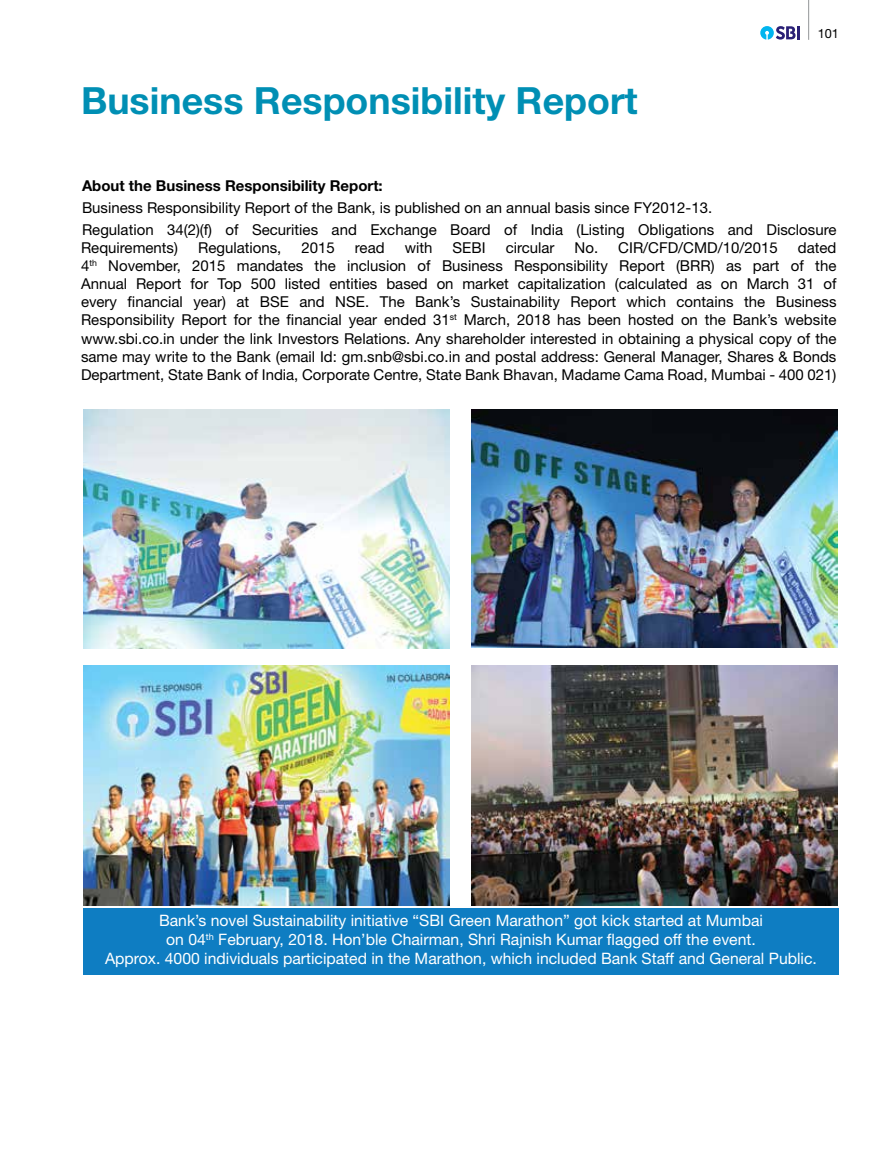
<style>
.page{position:relative;width:893px;height:1149px;background:#fff}
.page>*{position:absolute;margin:0;border:0;box-sizing:border-box;transform-origin:0 0}
.t1{font:700 37.5px "Helvetica Neue LT Std";color:#008fb4}
.t2{font:15.75px/18.9px "Helvetica Neue LT Std";color:#fff;text-align:center}
.t3{font:15px/18px "Helvetica Neue LT Std";color:#000}
.t4{font:700 15px "Helvetica Neue LT Std";color:#000}
.t5{font:12.75px "Helvetica Neue LT Std";color:#000}
</style>
<div class="page">
<svg style="left:760px;top:26px;width:40px;height:14px"></svg>
<hr style="left:808px;top:0;width:1px;height:40px;background:#939598">
<img style="left:471px;top:409px;width:367px;height:238px">
<img style="left:471px;top:665px;width:367px;height:239px">
<img style="left:84px;top:409px;width:366px;height:239px">
<img style="left:84px;top:665px;width:366px;height:239px">
<div style="left:83px;top:907px;width:756px;height:67px;background:#0e7dc2"></div>
<h1 class="t1" style="left:81px;top:77px;width:558px">Business Responsibility Report</h1>
<p class="t5" style="left:818px;top:26px;width:23px">101</p>
<p class="t4" style="left:82px;top:176px;width:302px">About the Business Responsibility Report:</p>
<p class="t3" style="left:82px;top:196px;width:756px;line-height:22.2px">Business Responsibility Report of the Bank, is published on an annual basis since FY2012-13.<br>Regulation 34(2)(f) of Securities and Exchange Board of India (Listing Obligations and Disclosure</p>
<p class="t3" style="left:81px;top:239px;width:98px">Requirements)</p>
<p class="t3" style="left:198px;top:239px;width:85px">Regulations,</p>
<p class="t3" style="left:301px;top:239px;width:35px">2015</p>
<p class="t3" style="left:355px;top:239px;width:31px">read</p>
<p class="t3" style="left:405px;top:239px;width:29px">with</p>
<p class="t3" style="left:453px;top:239px;width:35px">SEBI</p>
<p class="t3" style="left:506px;top:239px;width:50px">circular</p>
<p class="t3" style="left:575px;top:239px;width:205px">No. CIR/CFD/CMD/10/2015</p>
<p class="t3" style="left:81px;top:239px;width:757px;text-align:justify;text-indent:717px">dated 4<sup>th</sup> November, 2015 mandates the inclusion of Business Responsibility Report (BRR) as part of the Annual Report for Top 500 listed entities based on market capitalization (calculated as on March 31 of every financial year) at BSE and NSE. The Bank’s Sustainability Report which contains the Business Responsibility Report for the financial year ended 31<sup>st</sup> March, 2018 has been hosted on the Bank’s website www.sbi.co.in under the link Investors Relations. Any shareholder interested in obtaining a physical copy of the same may write to the Bank (email Id: gm.snb@sbi.co.in and postal address: General Manager, Shares &amp; Bonds Department, State Bank of India, Corporate Centre, State Bank Bhavan, Madame Cama Road, Mumbai - 400 021)</p>
<p class="t2" style="left:105px;top:910px;width:713px">Bank’s novel Sustainability initiative “SBI Green Marathon” got kick started at Mumbai<br>on 04<sup>th</sup> February, 2018. Hon’ble Chairman, Shri Rajnish Kumar flagged off the event.<br>Approx. 4000 individuals participated in the Marathon, which included Bank Staff and General Public.</p>
</div>
